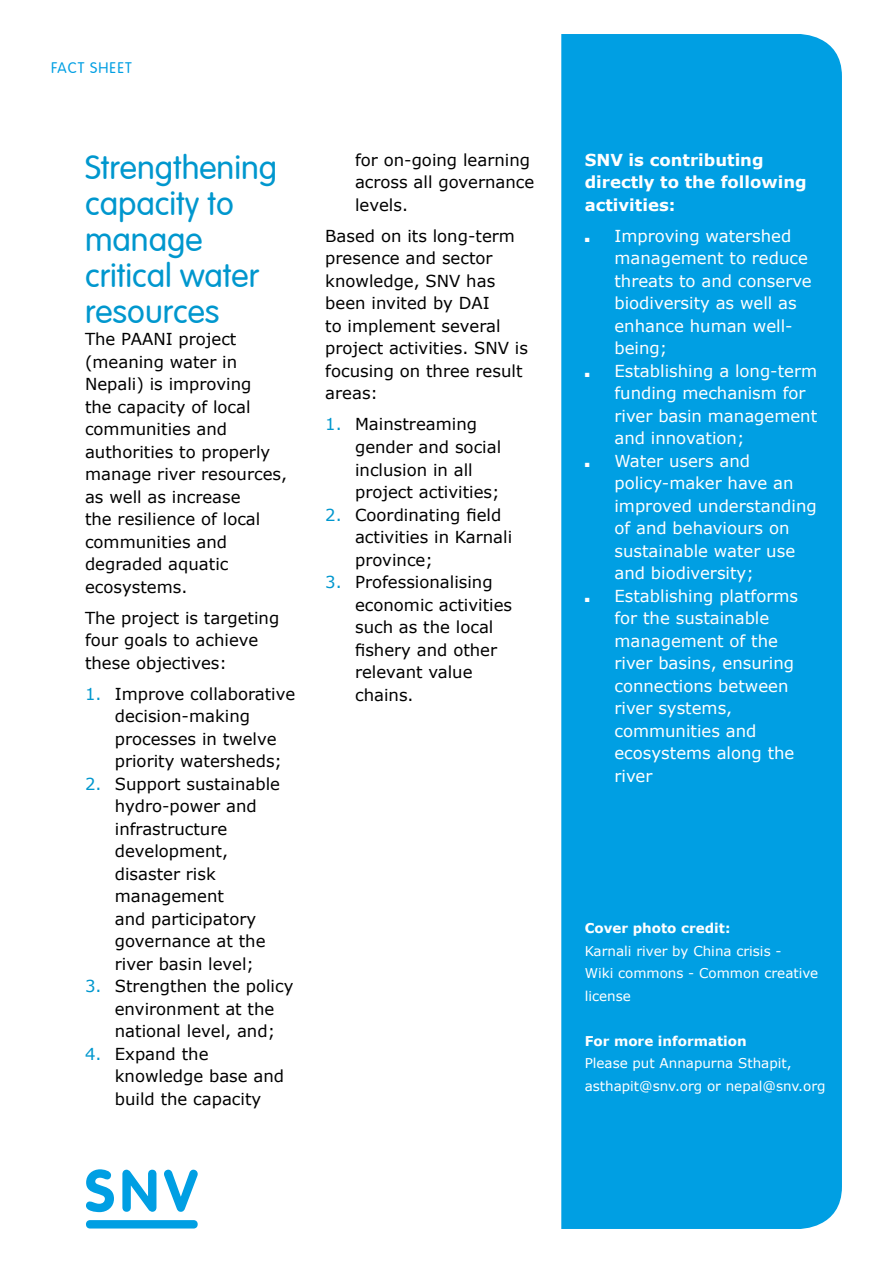
<style>
.page{position:relative;width:893px;height:1263px;background:#fff}
.page>*{position:absolute;margin:0;border:0;box-sizing:border-box;transform-origin:0 0}
.t1{font:300 33px/36px "VAG Rounded LT";color:#0097ce}
.t2{font:16.5px/22.5px "Verdana";color:#000}
.t3{font:16.5px/22.5px "Verdana";color:#fff}
.t4{font:700 16.5px/22.5px "Verdana";color:#fff}
.t5{font:300 15px "VAG Rounded LT";letter-spacing:.07em;color:#009fe3}
.t6{font:13.5px/22.5px "Verdana";color:#fff}
.t7{font:700 13.5px "Verdana";color:#fff}
.s1{color:#0097ce}
</style>
<div class="page">
<div style="left:561px;top:34px;width:281px;height:1195px;background:#009fe3"></div>
<svg style="left:86px;top:1169px;width:28px;height:43px"></svg>
<svg style="left:122px;top:1170px;width:34px;height:42px"></svg>
<svg style="left:164px;top:1170px;width:34px;height:42px"></svg>
<div style="left:86px;top:1220px;width:112px;height:8px;background:#009fe3;border-radius:4px"></div>
<svg style="left:585px;top:237px;width:4px;height:5px"></svg>
<svg style="left:585px;top:372px;width:4px;height:5px"></svg>
<svg style="left:585px;top:462px;width:4px;height:5px"></svg>
<svg style="left:585px;top:597px;width:4px;height:5px"></svg>
<p class="t5" style="left:51px;top:59px;width:82px">FACT SHEET</p>
<h1 class="t1" style="left:85px;top:150px;width:194px">Strengthening capacity to manage critical water resources</h1>
<p class="t2" style="left:85px;top:328px;width:204px">The PAANI project (meaning water in<br>Nepali) is improving<br>the capacity of local communities and authorities to properly manage river resources, as well as increase<br>the resilience of local communities and degraded aquatic ecosystems.</p>
<p class="t2" style="left:85px;top:607px;width:196px">The project is targeting four goals to achieve these objectives:</p>
<p class="t2" style="left:115px;top:683px;width:182px;text-indent:-30px"><span class="s1">1.</span> Improve collaborative decision-making processes in twelve priority watersheds;</p>
<p class="t2" style="left:115px;top:773px;width:167px;text-indent:-30px"><span class="s1">2.</span> Support sustainable hydro-power and infrastructure development, disaster risk management<br>and participatory governance at the river basin level;</p>
<p class="t2" style="left:115px;top:975px;width:180px;text-indent:-30px"><span class="s1">3.</span> Strengthen the policy environment at the national level, and;</p>
<p class="t2" style="left:115px;top:1043px;width:171px;text-indent:-30px"><span class="s1">4.</span> Expand the knowledge base and build the capacity</p>
<p class="t2" style="left:355px;top:149px;width:181px">for on-going learning across all governance levels.</p>
<p class="t2" style="left:325px;top:225px;width:204px">Based on its long-term presence and sector knowledge, SNV has been invited by DAI<br>to implement several project activities. SNV is focusing on three result areas:</p>
<p class="t2" style="left:355px;top:413px;width:148px;text-indent:-30px"><span class="s1">1.</span> Mainstreaming gender and social inclusion in all project activities;</p>
<p class="t2" style="left:355px;top:503px;width:159px;text-indent:-30px"><span class="s1">2.</span> Coordinating field activities in Karnali province;</p>
<p class="t2" style="left:355px;top:571px;width:159px;text-indent:-30px"><span class="s1">3.</span> Professionalising economic activities such as the local fishery and other relevant value chains.</p>
<p class="t4" style="left:585px;top:149px;width:223px">SNV is contributing directly to the following activities:</p>
<p class="t3" style="left:614px;top:225px;width:204px">Improving watershed management to reduce threats to and conserve biodiversity as well as enhance human well&shy;being;<br>Establishing a long-term funding mechanism for river basin management and innovation;<br>Water users and policy-maker have an improved understanding of and behaviours on sustainable water use and biodiversity;<br>Establishing platforms for the sustainable management of the river basins, ensuring connections between river systems, communities and ecosystems along the river</p>
<p class="t7" style="left:585px;top:919px;width:147px">Cover photo credit:</p>
<p class="t6" style="left:585px;top:940px;width:235px">Karnali river by China crisis -<br>Wiki commons - Common creative license</p>
<p class="t7" style="left:585px;top:1032px;width:164px">For more information</p>
<p class="t6" style="left:585px;top:1052px;width:242px">Please put Annapurna Sthapit, asthapit@snv.org or nepal@snv.org</p>
</div>
